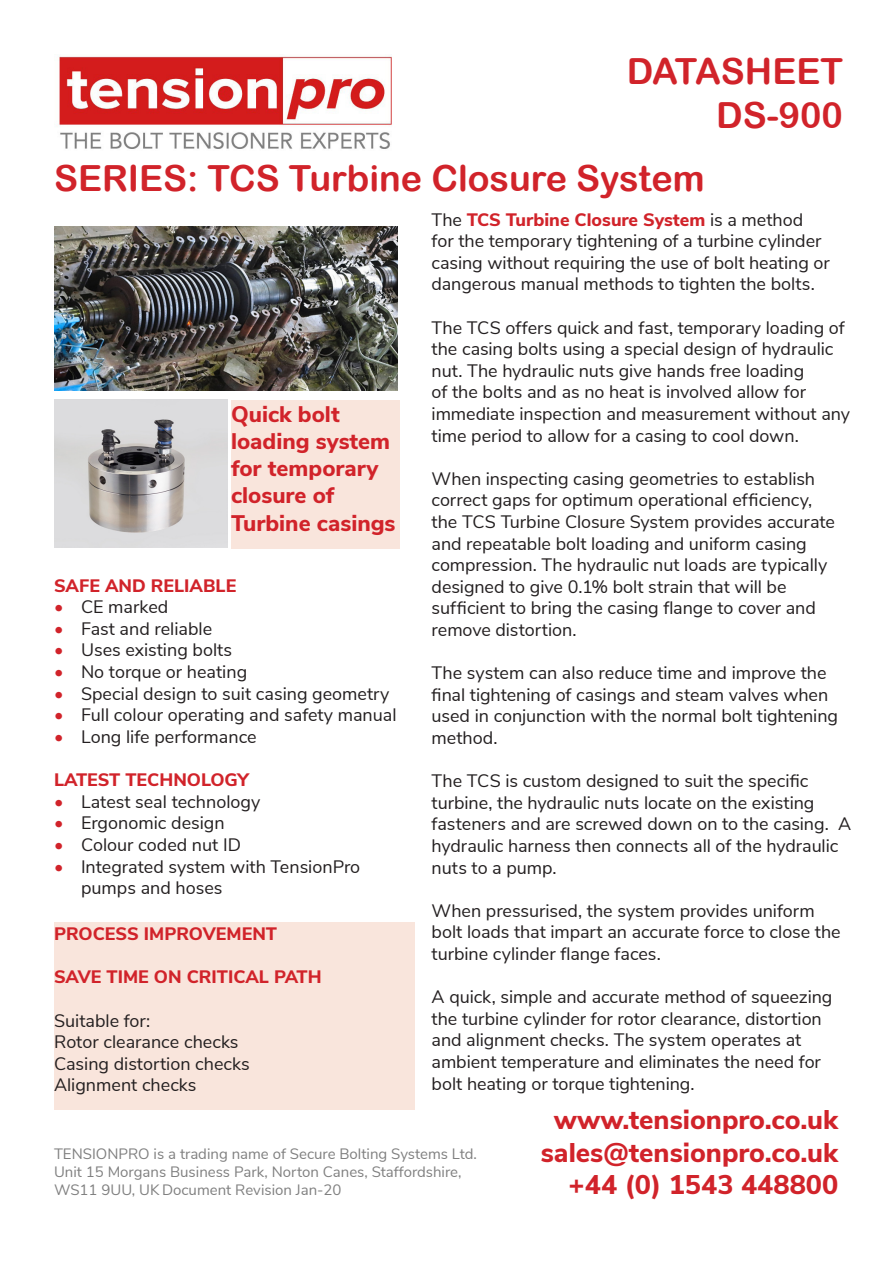
<style>
.page{position:relative;width:893px;height:1263px;background:#fff}
.page>*{position:absolute;margin:0;border:0;box-sizing:border-box;transform-origin:0 0}
.t1{font:36px "Arial Rounded MT Bold";color:#d1232a}
.t2{font:800 27px "Nunito Sans";color:#d1232a}
.t3{font:800 22.5px/27px "Nunito Sans";color:#d1232a}
.t4{font:18px/21.6px "Nunito Sans";letter-spacing:-.005em;color:#231f20}
.t5{font:800 18px "Nunito Sans";color:#d1232a}
.t6{font:15px "Nunito Sans";color:#808080}
.s1{font-weight:800;color:#d1232a}
.s2{color:#d1232a}
</style>
<div class="page">
<div style="left:54px;top:922px;width:360px;height:187px;background:#f9e5dc"></div>
<img style="left:54px;top:226px;width:344px;height:165px">
<div style="left:231px;top:400px;width:169px;height:149px;background:#f9e5dc"></div>
<img style="left:59px;top:54px;width:333px;height:95px">
<img style="left:54px;top:400px;width:174px;height:148px">
<p class="t1" style="left:627px;top:50px;width:218px">DATASHEET</p>
<p class="t1" style="left:716px;top:94px;width:128px">DS-900</p>
<p class="t1" style="left:54px;top:157px;width:652px">SERIES: TCS Turbine Closure System</p>
<p class="t4" style="left:432px;top:207px;width:400px">The <span class="s1">TCS Turbine Closure System</span> is a method for the temporary tightening of a turbine cylinder casing without requiring the use of bolt heating or dangerous manual methods to tighten the bolts.</p>
<p class="t4" style="left:432px;top:315px;width:420px">The TCS offers quick and fast, temporary loading of the casing bolts using a special design of hydraulic nut. The hydraulic nuts give hands free loading<br>of the bolts and as no heat is involved allow for immediate inspection and measurement without any time period to allow for a casing to cool down.</p>
<p class="t4" style="left:432px;top:467px;width:405px">When inspecting casing geometries to establish correct gaps for optimum operational efficiency, the TCS Turbine Closure System provides accurate and repeatable bolt loading and uniform casing compression. The hydraulic nut loads are typically designed to give 0.1% bolt strain that will be sufficient to bring the casing flange to cover and remove distortion.</p>
<p class="t4" style="left:432px;top:661px;width:408px">The system can also reduce time and improve the final tightening of casings and steam valves when used in conjunction with the normal bolt tightening method.</p>
<p class="t4" style="left:432px;top:769px;width:421px">The TCS is custom designed to suit the specific turbine, the hydraulic nuts locate on the existing fasteners and are screwed down on to the casing. A hydraulic harness then connects all of the hydraulic nuts to a pump.</p>
<p class="t4" style="left:432px;top:899px;width:411px">When pressurised, the system provides uniform bolt loads that impart an accurate force to close the turbine cylinder flange faces.</p>
<p class="t4" style="left:432px;top:985px;width:402px">A quick, simple and accurate method of squeezing the turbine cylinder for rotor clearance, distortion and alignment checks. The system operates at ambient temperature and eliminates the need for bolt heating or torque tightening.</p>
<p class="t2" style="left:554px;top:1100px;width:286px">www.tensionpro.co.uk</p>
<p class="t2" style="left:541px;top:1132px;width:299px">sales@tensionpro.co.uk</p>
<p class="t2" style="left:569px;top:1165px;width:271px">+44 (0) 1543 448800</p>
<p class="t3" style="left:231px;top:400px;width:166px">Quick bolt loading system for temporary closure of<br>Turbine casings</p>
<p class="t5" style="left:54px;top:572px;width:184px">SAFE AND RELIABLE</p>
<p class="t4" style="left:54px;top:595px;width:116px"><span class="s2">•</span> CE marked</p>
<p class="t4" style="left:54px;top:617px;width:160px"><span class="s2">•</span> Fast and reliable</p>
<p class="t4" style="left:54px;top:638px;width:179px"><span class="s2">•</span> Uses existing bolts</p>
<p class="t4" style="left:54px;top:660px;width:195px"><span class="s2">•</span> No torque or heating</p>
<p class="t4" style="left:54px;top:681px;width:337px"><span class="s2">•</span> Special design to suit casing geometry</p>
<p class="t4" style="left:54px;top:703px;width:344px"><span class="s2">•</span> Full colour operating and safety manual</p>
<p class="t4" style="left:54px;top:725px;width:204px"><span class="s2">•</span> Long life performance</p>
<p class="t5" style="left:54px;top:767px;width:197px">LATEST TECHNOLOGY</p>
<p class="t4" style="left:54px;top:789px;width:208px"><span class="s2">•</span> Latest seal technology</p>
<p class="t4" style="left:54px;top:811px;width:172px"><span class="s2">•</span> Ergonomic design</p>
<p class="t4" style="left:54px;top:833px;width:188px"><span class="s2">•</span> Colour coded nut ID</p>
<p class="t4" style="left:81px;top:854px;width:281px;text-indent:-27px"><span class="s2">•</span> Integrated system with TensionPro pumps and hoses</p>
<p class="t5" style="left:54px;top:921px;width:225px">PROCESS IMPROVEMENT</p>
<p class="t5" style="left:54px;top:964px;width:269px">SAVE TIME ON CRITICAL PATH</p>
<p class="t4" style="left:54px;top:1008px;width:98px">Suitable for:</p>
<p class="t4" style="left:54px;top:1030px;width:186px">Rotor clearance checks</p>
<p class="t4" style="left:54px;top:1051px;width:197px">Casing distortion checks</p>
<p class="t4" style="left:54px;top:1073px;width:144px">Alignment checks</p>
<p class="t6" style="left:54px;top:1143px;width:424px">TENSIONPRO is a trading name of Secure Bolting Systems Ltd.</p>
<p class="t6" style="left:54px;top:1161px;width:409px">Unit 15 Morgans Business Park, Norton Canes, Staffordshire,</p>
<p class="t6" style="left:54px;top:1179px;width:289px">WS11 9UU, UK Document Revision Jan-20</p>
</div>
